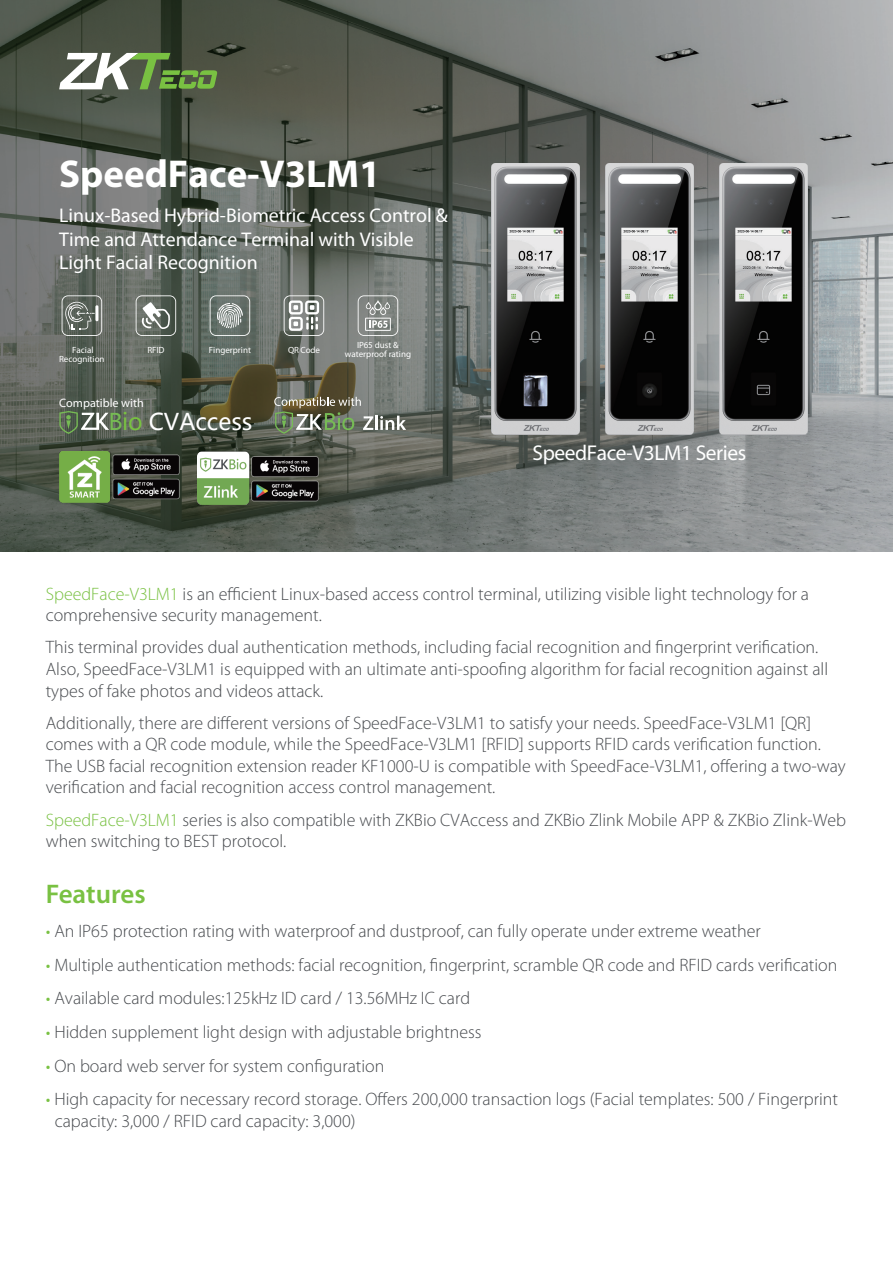
<style>
.page{position:relative;width:893px;height:1263px;background:#fff}
.page>*{position:absolute;margin:0;border:0;box-sizing:border-box;transform-origin:0 0}
.t1{font:700 39px "Myriad Pro";color:#fff}
.t2{font:600 27px "Myriad Pro";color:#79c142}
.t3{font:22.8px "Microsoft Ya Hei";color:#fff}
.t4{font:21.45px "Myriad Pro";letter-spacing:-.02em;color:#fff}
.t5{font:19.8px/23.9px "Myriad Pro";color:#fff}
.t6{font:300 18px/21.6px "Myriad Pro";color:#474a4e}
.t7{font:12.15px "Myriad Pro";color:#fff}
.t8{font:9px/9px "Myriad Pro";color:#fff;text-align:center}
.s1{color:#76bb54}
.s2{color:#79c142}
.s3{font-weight:700;color:#79c142}
</style>
<div class="page">
<svg style="left:0;top:0;width:893px;height:551px;background:#6d726d"></svg>
<svg style="left:59px;top:53px;width:158px;height:36px"></svg>
<svg style="left:62px;top:295px;width:40px;height:41px;background:#798079"></svg>
<svg style="left:284px;top:295px;width:40px;height:41px"></svg>
<svg style="left:136px;top:295px;width:40px;height:41px;background:#808780"></svg>
<svg style="left:210px;top:295px;width:40px;height:41px;background:#868f8a"></svg>
<svg style="left:358px;top:295px;width:40px;height:41px;background:#999c99"></svg>
<img style="left:491px;top:163px;width:88px;height:272px">
<img style="left:606px;top:163px;width:87px;height:272px">
<img style="left:720px;top:163px;width:88px;height:272px">
<img style="left:198px;top:452px;width:120px;height:52px">
<img style="left:60px;top:452px;width:120px;height:51px">
<svg style="left:274px;top:397px;width:99px;height:37px;background:#787d68"></svg>
<hr style="left:375px;top:416px;width:3px;height:14px;background:#fff">
<svg style="left:380px;top:416px;width:26px;height:14px"></svg>
<svg style="left:59px;top:411px;width:50px;height:23px"></svg>
<h1 class="t1" style="left:59px;top:152px;width:323px">SpeedFace-V3LM1</h1>
<p class="t5" style="left:59px;top:204px;width:390px">Linux-Based Hybrid-Biometric Access Control &amp;<br>Time and Attendance Terminal with Visible<br>Light Facial Recognition</p>
<p class="t8" style="left:59px;top:345px;width:47px">Facial<br>Recognition</p>
<p class="t8" style="left:148px;top:345px;width:18px">RFID</p>
<p class="t8" style="left:209px;top:345px;width:44px">Fingerprint</p>
<p class="t8" style="left:288px;top:345px;width:33px">QR Code</p>
<p class="t8" style="left:345px;top:341px;width:68px">IP65 dust &amp; waterproof rating</p>
<p class="t7" style="left:59px;top:396px;width:86px">Compatible with</p>
<p class="t3" style="left:108px;top:406px;width:146px"><span class="s1">B</span><span class="s2">io</span> CVAccess</p>
<p class="t4" style="left:532px;top:441px;width:215px">SpeedFace-V3LM1 Series</p>
<p class="t6" style="left:46px;top:583px;width:765px"><span class="s2">SpeedFace-V3LM1</span> is an efficient Linux-based access control terminal, utilizing visible light technology for a comprehensive security management.</p>
<p class="t6" style="left:46px;top:637px;width:784px">This terminal provides dual authentication methods, including facial recognition and fingerprint verification.<br>Also, SpeedFace-V3LM1 is equipped with an ultimate anti-spoofing algorithm for facial recognition against all types of fake photos and videos attack.</p>
<p class="t6" style="left:46px;top:712px;width:802px">Additionally, there are different versions of SpeedFace-V3LM1 to satisfy your needs. SpeedFace-V3LM1 [QR] comes with a QR code module, while the SpeedFace-V3LM1 [RFID] supports RFID cards verification function.<br>The USB facial recognition extension reader KF1000-U is compatible with SpeedFace-V3LM1, offering a two-way verification and facial recognition access control management.</p>
<p class="t6" style="left:46px;top:809px;width:802px"><span class="s2">SpeedFace-V3LM1</span> series is also compatible with ZKBio CVAccess and ZKBio Zlink Mobile APP &amp; ZKBio Zlink-Web when switching to BEST protocol.</p>
<h2 class="t2" style="left:46px;top:879px;width:101px">Features</h2>
<p class="t6" style="left:46px;top:914px;width:794px;line-height:33.6px"><span class="s3">·</span> An IP65 protection rating with waterproof and dustproof, can fully operate under extreme weather<br><span class="s3">·</span> Multiple authentication methods: facial recognition, fingerprint, scramble QR code and RFID cards verification <span class="s3">·</span> Available card modules:125kHz ID card / 13.56MHz IC card<br><span class="s3">·</span> Hidden supplement light design with adjustable brightness<br><span class="s3">·</span> On board web server for system configuration<br><span class="s3">·</span> High capacity for necessary record storage. Offers 200,000 transaction logs (Facial templates: 500 / Fingerprint</p>
<p class="t6" style="left:55px;top:1110px;width:302px">capacity: 3,000 / RFID card capacity: 3,000)</p>
</div>
